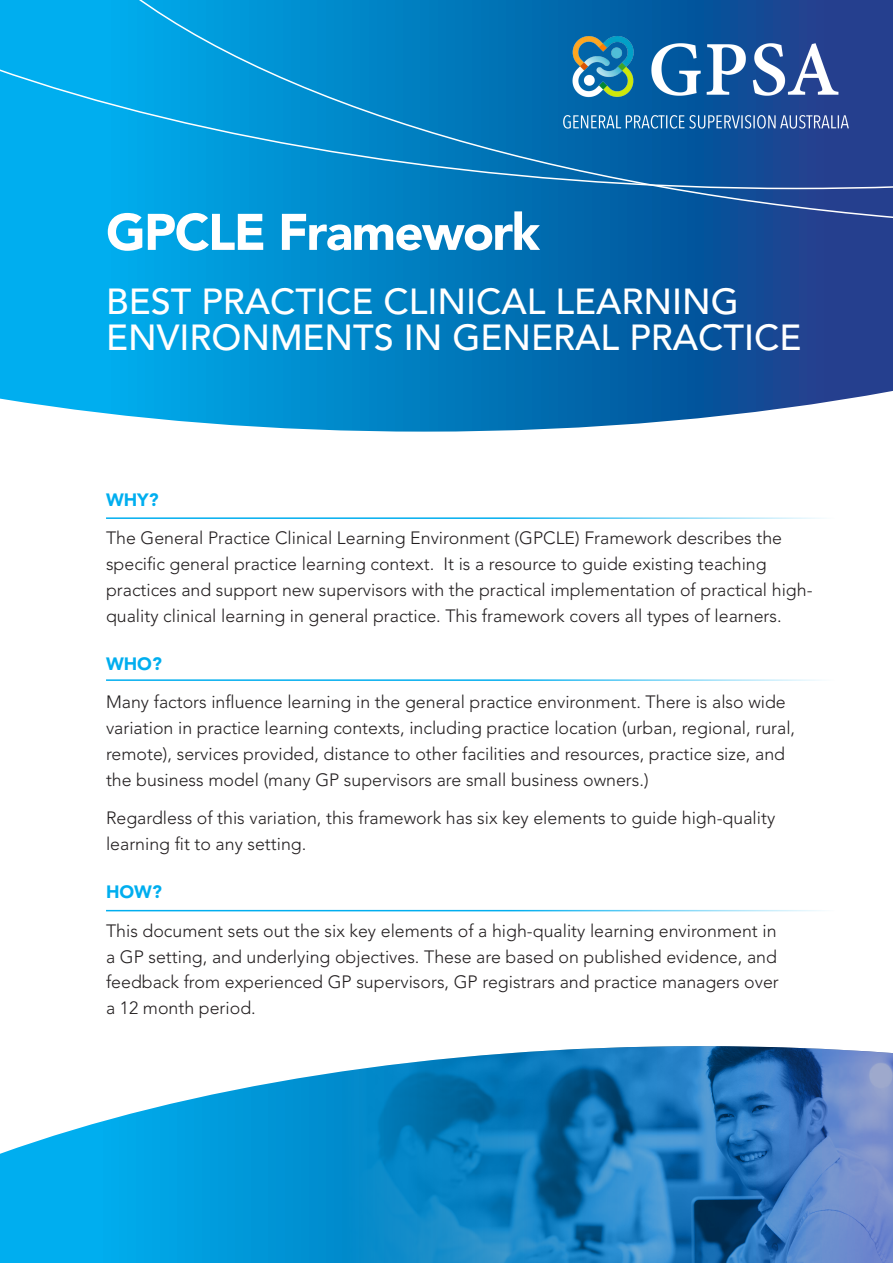
<style>
.page{position:relative;width:893px;height:1263px;background:#fff}
.page>*{position:absolute;margin:0;border:0;box-sizing:border-box;transform-origin:0 0}
.t1{font:900 50.85px "Avenir";letter-spacing:-.03em;color:#fff}
.t2{font:500 36px/36px "Avenir";color:#fff}
.t3{font:300 17.7px/25.8px "Avenir";color:#231f20}
.t4{font:900 17.7px "Avenir";color:#00aeef}
</style>
<div class="page">
<svg style="left:0;top:0;width:893px;height:432px;background:#1382c3"></svg>
<svg style="left:74px;top:0;width:819px;height:219px;background:#0779bd"></svg>
<svg style="left:0;top:66px;width:893px;height:124px;background:#0a84c6"></svg>
<svg style="left:0;top:1077px;width:302px;height:186px"></svg>
<img style="left:302px;top:1046px;width:591px;height:217px">
<hr style="left:106px;top:679px;width:729px;height:2px;background:#00aeef">
<hr style="left:106px;top:910px;width:729px;height:1px;background:#00aeef">
<hr style="left:106px;top:517px;width:729px;height:2px;background:#00aeef">
<img style="left:563px;top:36px;width:286px;height:100px">
<h1 class="t1" style="left:106px;top:201px;width:435px">GPCLE Framework</h1>
<h2 class="t2" style="left:106px;top:285px;width:697px">BEST PRACTICE CLINICAL LEARNING<br>ENVIRONMENTS IN GENERAL PRACTICE</h2>
<p class="t4" style="left:106px;top:489px;width:54px">WHY?</p>
<p class="t3" style="left:106px;top:525px;width:708px">The General Practice Clinical Learning Environment (GPCLE) Framework describes the specific general practice learning context. It is a resource to guide existing teaching practices and support new supervisors with the practical implementation of practical high&shy;quality clinical learning in general practice. This framework covers all types of learners.</p>
<p class="t4" style="left:106px;top:653px;width:57px">WHO?</p>
<p class="t3" style="left:106px;top:689px;width:691px">Many factors influence learning in the general practice environment. There is also wide variation in practice learning contexts, including practice location (urban, regional, rural, remote), services provided, distance to other facilities and resources, practice size, and the business model (many GP supervisors are small business owners.)</p>
<p class="t3" style="left:106px;top:805px;width:671px">Regardless of this variation, this framework has six key elements to guide high-quality learning fit to any setting.</p>
<p class="t4" style="left:106px;top:881px;width:57px">HOW?</p>
<p class="t3" style="left:106px;top:918px;width:674px">This document sets out the six key elements of a high-quality learning environment in a GP setting, and underlying objectives. These are based on published evidence, and feedback from experienced GP supervisors, GP registrars and practice managers over a 12 month period.</p>
</div>
